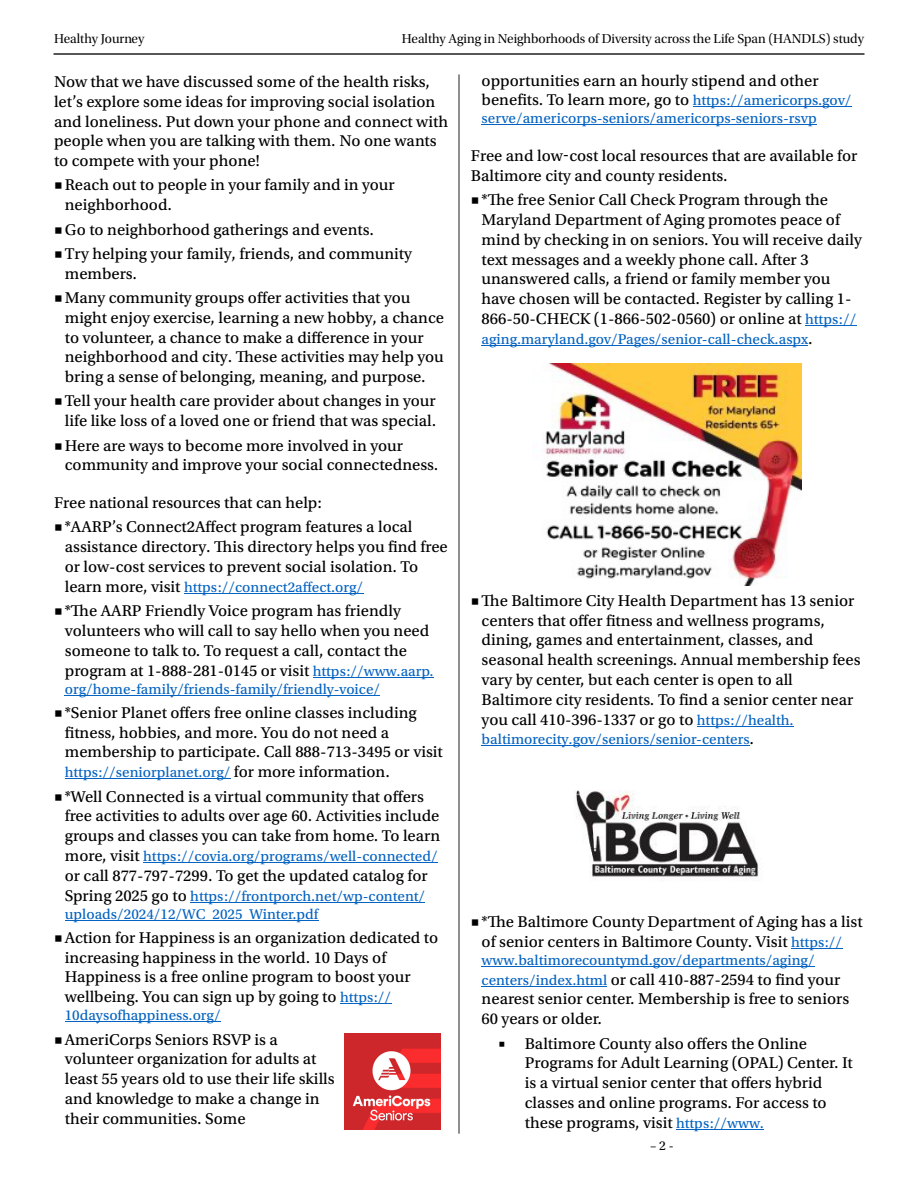
<style>
.page{position:relative;width:918px;height:1188px;background:#fff}
.page>*{position:absolute;margin:0;border:0;box-sizing:border-box;transform-origin:0 0}
.t1{font:16.5px "Utopia Std Capt";color:#000}
.t2{font:16.5px "Lucida Grande";color:#000}
.t3{font:15px "Utopia Std Capt";color:#0563c1}
.t4{font:13.5px "Utopia Std Subh";color:#000}
.t5{font:13.5px "Utopia Std";color:#000}
.s1{font-size:16.5px;color:#000}
.s2{font-size:15px;color:#0563c1}
</style>
<div class="page">
<hr style="left:693px;top:106px;width:159px;height:1px;background:#0563c1">
<hr style="left:482px;top:124px;width:335px;height:1px;background:#0563c1">
<hr style="left:805px;top:325px;width:51px;height:1px;background:#0563c1">
<hr style="left:482px;top:345px;width:326px;height:1px;background:#0563c1">
<hr style="left:697px;top:726px;width:97px;height:1px;background:#0563c1">
<hr style="left:482px;top:746px;width:268px;height:1px;background:#0563c1">
<hr style="left:791px;top:948px;width:51px;height:1px;background:#0563c1">
<hr style="left:482px;top:966px;width:333px;height:1px;background:#0563c1">
<hr style="left:482px;top:986px;width:125px;height:1px;background:#0563c1">
<hr style="left:676px;top:1129px;width:88px;height:1px;background:#0563c1">
<img style="left:574px;top:790px;width:185px;height:88px">
<hr style="left:184px;top:593px;width:179px;height:1px;background:#0563c1">
<hr style="left:313px;top:677px;width:121px;height:1px;background:#0563c1">
<hr style="left:65px;top:695px;width:315px;height:1px;background:#0563c1">
<hr style="left:65px;top:778px;width:165px;height:1px;background:#0563c1">
<hr style="left:143px;top:862px;width:295px;height:1px;background:#0563c1">
<hr style="left:190px;top:902px;width:235px;height:1px;background:#0563c1">
<hr style="left:65px;top:920px;width:253px;height:1px;background:#0563c1">
<hr style="left:340px;top:1003px;width:51px;height:1px;background:#0563c1">
<hr style="left:65px;top:1021px;width:156px;height:1px;background:#0563c1">
<hr style="left:54px;top:53px;width:810px;height:2px;background:#231f20">
<hr style="left:459px;top:75px;width:1px;height:1058px;background:#231f20">
<img style="left:345px;top:1034px;width:96px;height:96px">
<img style="left:544px;top:363px;width:258px;height:223px">
<p class="t4" style="left:54px;top:33px;width:92px">Healthy Journey</p>
<p class="t4" style="left:402px;top:33px;width:464px">Healthy Aging in Neighborhoods of Diversity across the Life Span (HANDLS) study</p>
<p class="t1" style="left:54px;top:75px;width:378px">Now that we have discussed some of the health risks,</p>
<p class="t1" style="left:54px;top:95px;width:383px">let’s explore some ideas for improving social isolation</p>
<p class="t1" style="left:54px;top:115px;width:396px">and loneliness. Put down your phone and connect with</p>
<p class="t1" style="left:54px;top:134px;width:384px">people when you are talking with them. No one wants</p>
<p class="t1" style="left:54px;top:154px;width:207px">to compete with your phone!</p>
<p class="t1" style="left:54px;top:178px;width:342px">■ Reach out to people in your family and in your</p>
<p class="t1" style="left:65px;top:198px;width:109px">neighborhood.</p>
<p class="t1" style="left:54px;top:223px;width:321px">■ Go to neighborhood gatherings and events.</p>
<p class="t1" style="left:54px;top:247px;width:360px">■ Try helping your family, friends, and community</p>
<p class="t1" style="left:65px;top:267px;width:74px">members.</p>
<p class="t1" style="left:54px;top:291px;width:358px">■ Many community groups offer activities that you</p>
<p class="t1" style="left:65px;top:311px;width:381px">might enjoy exercise, learning a new hobby, a chance</p>
<p class="t1" style="left:65px;top:331px;width:361px">to volunteer, a chance to make a difference in your</p>
<p class="t1" style="left:65px;top:350px;width:381px">neighborhood and city. These activities may help you</p>
<p class="t1" style="left:65px;top:370px;width:362px">bring a sense of belonging, meaning, and purpose.</p>
<p class="t1" style="left:54px;top:394px;width:383px">■ Tell your health care provider about changes in your</p>
<p class="t1" style="left:65px;top:414px;width:373px">life like loss of a loved one or friend that was special.</p>
<p class="t1" style="left:54px;top:439px;width:351px">■ Here are ways to become more involved in your</p>
<p class="t1" style="left:65px;top:458px;width:375px">community and improve your social connectedness.</p>
<p class="t1" style="left:54px;top:496px;width:269px">Free national resources that can help:</p>
<p class="t1" style="left:54px;top:520px;width:360px">■ *AARP’s Connect2Affect program features a local</p>
<p class="t1" style="left:65px;top:540px;width:385px">assistance directory. This directory helps you find free</p>
<p class="t1" style="left:65px;top:560px;width:355px">or low-cost services to prevent social isolation. To</p>
<p class="t3" style="left:65px;top:581px;width:300px"><span class="s1">learn more, visit</span> https://connect2affect.org/</p>
<p class="t1" style="left:54px;top:604px;width:348px">■ *The AARP Friendly Voice program has friendly</p>
<p class="t1" style="left:65px;top:624px;width:366px">volunteers who will call to say hello when you need</p>
<p class="t1" style="left:65px;top:644px;width:344px">someone to talk to. To request a call, contact the</p>
<p class="t1" style="left:65px;top:664px;width:370px">program at 1-888-281-0145 or visit <span class="s2">https://www.aarp.</span></p>
<p class="t3" style="left:65px;top:683px;width:317px">org/home-family/friends-family/friendly-voice/</p>
<p class="t1" style="left:54px;top:706px;width:364px">■ *Senior Planet offers free online classes including</p>
<p class="t1" style="left:65px;top:726px;width:326px">fitness, hobbies, and more. You do not need a</p>
<p class="t1" style="left:65px;top:745px;width:380px">membership to participate. Call 888-713-3495 or visit</p>
<p class="t3" style="left:65px;top:766px;width:327px">https://seniorplanet.org/ <span class="s1">for more information.</span></p>
<p class="t1" style="left:54px;top:790px;width:372px">■ *Well Connected is a virtual community that offers</p>
<p class="t1" style="left:65px;top:809px;width:376px">free activities to adults over age 60. Activities include</p>
<p class="t1" style="left:65px;top:829px;width:377px">groups and classes you can take from home. To learn</p>
<p class="t3" style="left:65px;top:850px;width:374px"><span class="s1">more, visit</span> https://covia.org/programs/well-connected/</p>
<p class="t1" style="left:65px;top:869px;width:364px">or call 877-797-7299. To get the updated catalog for</p>
<p class="t3" style="left:65px;top:890px;width:362px"><span class="s1">Spring 2025 go to</span> https://frontporch.net/wp-content/</p>
<p class="t3" style="left:65px;top:908px;width:255px">uploads/2024/12/WC_2025_Winter.pdf</p>
<p class="t1" style="left:54px;top:931px;width:386px">■ Action for Happiness is an organization dedicated to</p>
<p class="t1" style="left:65px;top:951px;width:323px">increasing happiness in the world. 10 Days of</p>
<p class="t1" style="left:65px;top:970px;width:347px">Happiness is a free online program to boost your</p>
<p class="t1" style="left:65px;top:990px;width:328px">wellbeing. You can sign up by going to <span class="s2">https://</span></p>
<p class="t3" style="left:65px;top:1009px;width:157px">10daysofhappiness.org/</p>
<p class="t1" style="left:54px;top:1033px;width:225px">■ AmeriCorps Seniors RSVP is a</p>
<p class="t1" style="left:65px;top:1052px;width:253px">volunteer organization for adults at</p>
<p class="t1" style="left:65px;top:1072px;width:271px">least 55 years old to use their life skills</p>
<p class="t1" style="left:65px;top:1092px;width:256px">and knowledge to make a change in</p>
<p class="t1" style="left:65px;top:1112px;width:182px">their communities. Some</p>
<p class="t1" style="left:482px;top:74px;width:339px">opportunities earn an hourly stipend and other</p>
<p class="t1" style="left:482px;top:93px;width:371px">benefits. To learn more, go to <span class="s2">https://americorps.gov/</span></p>
<p class="t3" style="left:482px;top:112px;width:337px">serve/americorps-seniors/americorps-seniors-rsvp</p>
<p class="t1" style="left:471px;top:149px;width:388px">Free and low-cost local resources that are available for</p>
<p class="t1" style="left:471px;top:169px;width:258px">Baltimore city and county residents.</p>
<p class="t1" style="left:471px;top:193px;width:359px">■ *The free Senior Call Check Program through the</p>
<p class="t1" style="left:482px;top:213px;width:360px">Maryland Department of Aging promotes peace of</p>
<p class="t1" style="left:482px;top:233px;width:382px">mind by checking in on seniors. You will receive daily</p>
<p class="t1" style="left:482px;top:253px;width:328px">text messages and a weekly phone call. After 3</p>
<p class="t1" style="left:482px;top:272px;width:350px">unanswered calls, a friend or family member you</p>
<p class="t1" style="left:482px;top:292px;width:372px">have chosen will be contacted. Register by calling 1-</p>
<p class="t1" style="left:482px;top:312px;width:376px">866-50-CHECK (1-866-502-0560) or online at <span class="s2">https://</span></p>
<p class="t3" style="left:482px;top:333px;width:332px">aging.maryland.gov/Pages/senior-call-check.aspx<span class="s1">.</span></p>
<p class="t1" style="left:471px;top:594px;width:385px">■ The Baltimore City Health Department has 13 senior</p>
<p class="t1" style="left:482px;top:614px;width:345px">centers that offer fitness and wellness programs,</p>
<p class="t1" style="left:482px;top:633px;width:333px">dining, games and entertainment, classes, and</p>
<p class="t1" style="left:482px;top:653px;width:380px">seasonal health screenings. Annual membership fees</p>
<p class="t1" style="left:482px;top:673px;width:313px">vary by center, but each center is open to all</p>
<p class="t1" style="left:482px;top:693px;width:373px">Baltimore city residents. To find a senior center near</p>
<p class="t1" style="left:482px;top:713px;width:314px">you call 410-396-1337 or go to <span class="s2">https://health.</span></p>
<p class="t3" style="left:482px;top:733px;width:274px">baltimorecity.gov/seniors/senior-centers<span class="s1">.</span></p>
<p class="t1" style="left:471px;top:915px;width:393px">■ *The Baltimore County Department of Aging has a list</p>
<p class="t1" style="left:482px;top:935px;width:362px">of senior centers in Baltimore County. Visit <span class="s2">https://</span></p>
<p class="t3" style="left:482px;top:954px;width:335px">www.baltimorecountymd.gov/departments/aging/</p>
<p class="t1" style="left:482px;top:973px;width:360px"><span class="s2">centers/index.html</span> or call 410-887-2594 to find your</p>
<p class="t1" style="left:482px;top:992px;width:369px">nearest senior center. Membership is free to seniors</p>
<p class="t1" style="left:482px;top:1012px;width:122px">60 years or older.</p>
<p class="t2" style="left:498px;top:1036px;width:10px">▪</p>
<p class="t1" style="left:525px;top:1037px;width:284px">Baltimore County also offers the Online</p>
<p class="t1" style="left:525px;top:1056px;width:329px">Programs for Adult Learning (OPAL) Center. It</p>
<p class="t1" style="left:525px;top:1076px;width:299px">is a virtual senior center that offers hybrid</p>
<p class="t1" style="left:525px;top:1096px;width:303px">classes and online programs. For access to</p>
<p class="t1" style="left:525px;top:1116px;width:241px">these programs, visit <span class="s2">https://www.</span></p>
<p class="t5" style="left:650px;top:1140px;width:25px">– 2 -</p>
</div>
